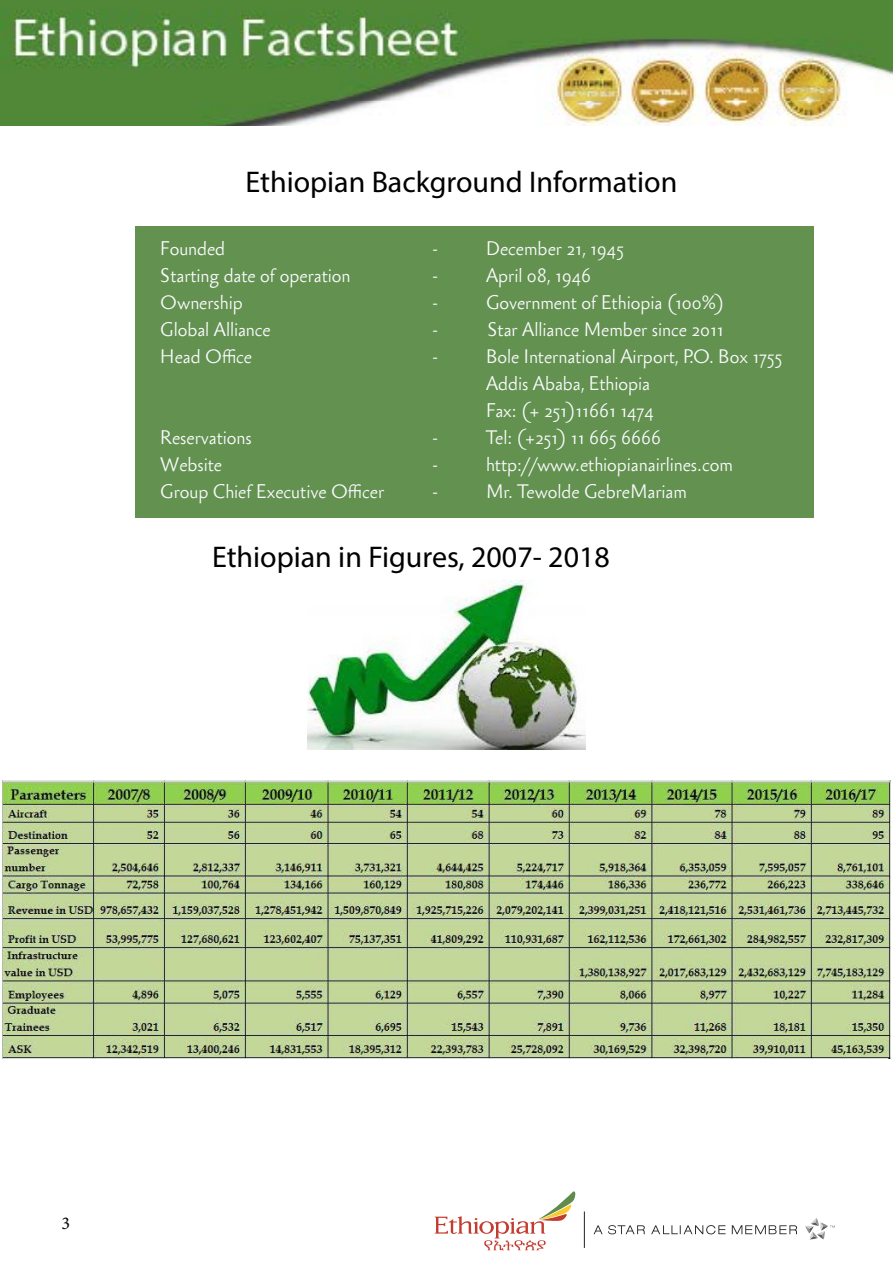
<style>
.page{position:relative;width:893px;height:1263px;background:#fff}
.page>*{position:absolute;margin:0;border:0;box-sizing:border-box;transform-origin:0 0}
.t1{font:30px "Myriad Pro";color:#000}
.t2{font:300 18px/27px "Sebastian";color:#fafafc}
.t3{font:18px "Minion Pro";color:#000}
</style>
<div class="page">
<hr style="left:584px;top:1211px;width:1px;height:37px;background:#222020">
<svg style="left:805px;top:1218px;width:30px;height:21px"></svg>
<svg style="left:594px;top:1225px;width:132px;height:9px"></svg>
<svg style="left:732px;top:1225px;width:65px;height:9px"></svg>
<svg style="left:434px;top:1191px;width:142px;height:59px"></svg>
<img style="left:0;top:0;width:893px;height:125px">
<div style="left:135px;top:226px;width:679px;height:292px;background:#629150"></div>
<img style="left:307px;top:579px;width:278px;height:170px">
<img style="left:2px;top:780px;width:889px;height:279px">
<h1 class="t1" style="left:245px;top:163px;width:433px">Ethiopian Background Information</h1>
<p class="t2" style="left:160px;top:236px;width:66px">Founded</p>
<p class="t2" style="left:432px;top:236px;width:8px">-</p>
<p class="t2" style="left:486px;top:236px;width:139px">December 21, 1945</p>
<p class="t2" style="left:160px;top:263px;width:192px">Starting date of operation</p>
<p class="t2" style="left:432px;top:263px;width:8px">-</p>
<p class="t2" style="left:486px;top:263px;width:107px">April 08, 1946</p>
<p class="t2" style="left:160px;top:290px;width:84px">Ownership</p>
<p class="t2" style="left:432px;top:290px;width:8px">-</p>
<p class="t2" style="left:486px;top:290px;width:240px">Government of Ethiopia (100%)</p>
<p class="t2" style="left:160px;top:317px;width:112px">Global Alliance</p>
<p class="t2" style="left:432px;top:317px;width:8px">-</p>
<p class="t2" style="left:488px;top:317px;width:238px">Star Alliance Member since 2011</p>
<p class="t2" style="left:160px;top:344px;width:93px">Head Office</p>
<p class="t2" style="left:432px;top:344px;width:8px">-</p>
<p class="t2" style="left:486px;top:344px;width:298px">Bole International Airport, P.O. Box 1755<br>Addis Ababa, Ethiopia<br>Fax: (+ 251)11661 1474</p>
<p class="t2" style="left:160px;top:425px;width:93px">Reservations</p>
<p class="t2" style="left:432px;top:425px;width:8px">-</p>
<p class="t2" style="left:486px;top:425px;width:177px">Tel: (+251) 11 665 6666</p>
<p class="t2" style="left:160px;top:452px;width:63px">Website</p>
<p class="t2" style="left:432px;top:452px;width:8px">-</p>
<p class="t2" style="left:486px;top:452px;width:248px">http://www.ethiopianairlines.com</p>
<p class="t2" style="left:160px;top:479px;width:225px">Group Chief Executive Officer</p>
<p class="t2" style="left:432px;top:479px;width:8px">-</p>
<p class="t2" style="left:486px;top:479px;width:202px">Mr. Tewolde GebreMariam</p>
<h1 class="t1" style="left:212px;top:538px;width:399px">Ethiopian in Figures, 2007- 2018</h1>
<p class="t3" style="left:62px;top:1211px;width:10px">3</p>
</div>
